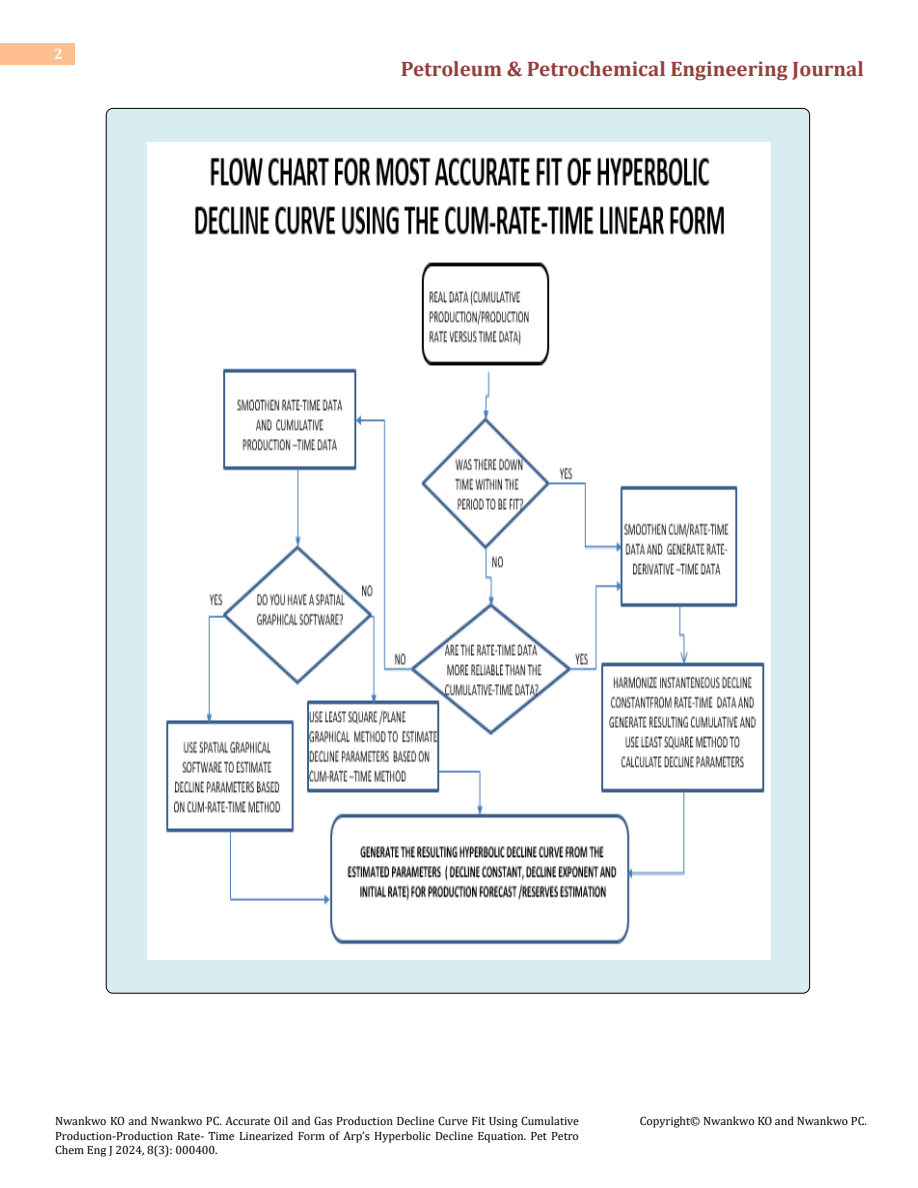
<style>
.page{position:relative;width:918px;height:1188px;background:#fff}
.page>*{position:absolute;margin:0;border:0;box-sizing:border-box;transform-origin:0 0}
.t1{font:700 21px "Cambria";color:#953f3c}
.t2{font:700 15px "Cambria";color:#fff}
.t3{font:12px/14.4px "Cambria";color:#000;text-align:justify}
</style>
<div class="page">
<div style="left:0;top:43px;width:75px;height:21px;background:#ffbf91"></div>
<div style="left:106px;top:108px;width:704px;height:885px;background:#d8edf2;border-radius:7px"></div>
<img style="left:147px;top:142px;width:624px;height:817px">
<p class="t2" style="left:54px;top:44px;width:10px">2</p>
<h1 class="t1" style="left:401px;top:54px;width:465px">Petroleum &amp; Petrochemical Engineering Journal</h1>
<p class="t3" style="left:55px;top:1114px;width:525px">Nwankwo KO and Nwankwo PC. Accurate Oil and Gas Production Decline Curve Fit Using Cumulative Production-Production Rate- Time Linearized Form of Arp’s Hyperbolic Decline Equation. Pet Petro Chem Eng J 2024, 8(3): 000400.</p>
<p class="t3" style="left:640px;top:1114px;width:229px">Copyright© Nwankwo KO and Nwankwo PC.</p>
</div>
